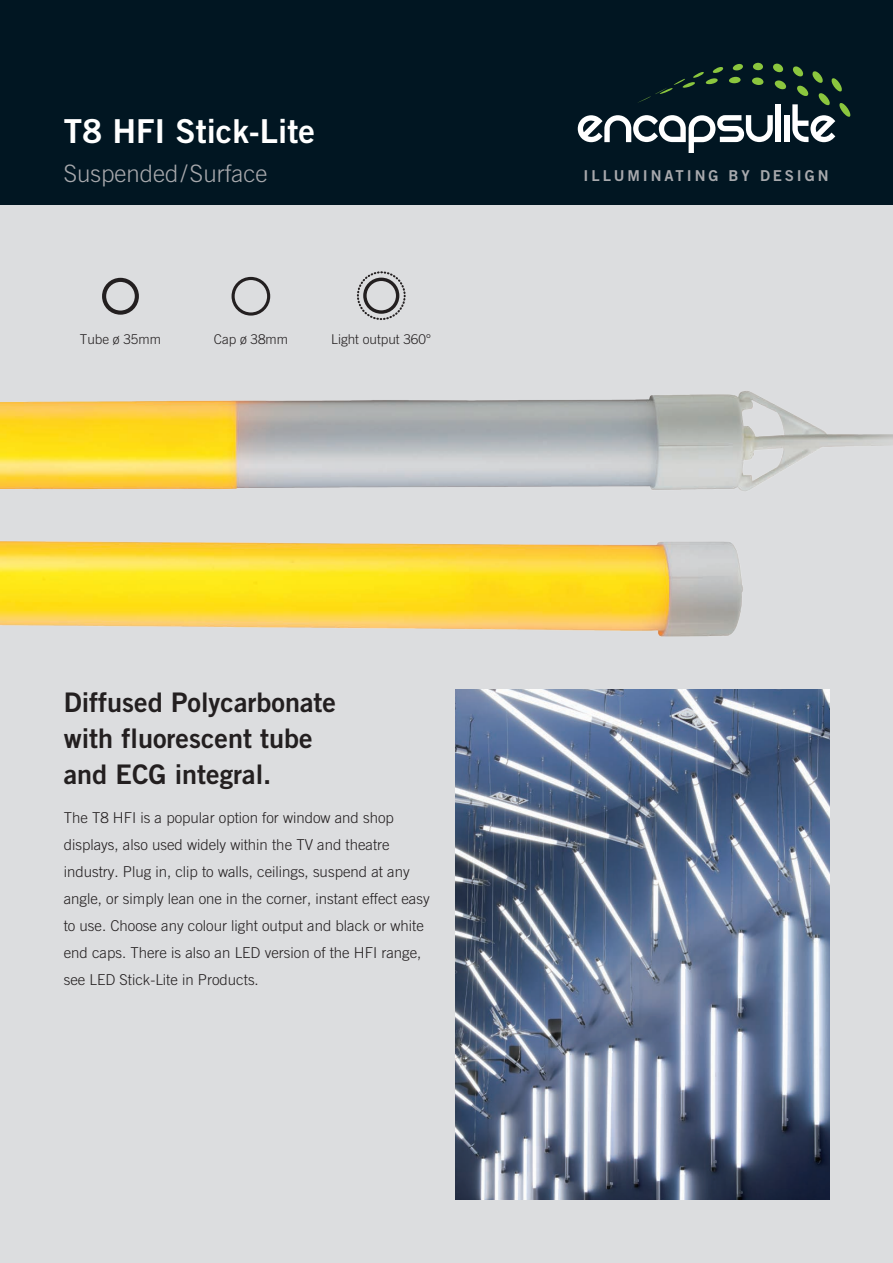
<style>
.page{position:relative;width:893px;height:1263px;background:#dcdddf}
.page>*{position:absolute;margin:0;border:0;box-sizing:border-box;transform-origin:0 0}
.t1{font:33px "Trade Gothic Bold Two";color:#fff}
.t2{font:27px/36px "Trade Gothic Bold Two";color:#231f20}
.t3{font:300 24px "Trade Gothic";color:#a8a9ad}
.t4{font:300 15px/27px "Trade Gothic";color:#231f20}
.t5{font:15px "Trade Gothic Bold Two";letter-spacing:.19em;color:#a8a9ad}
.t6{font:300 13.5px "Trade Gothic";color:#231f20}
</style>
<div class="page">
<div style="left:0;top:0;width:893px;height:204px;background:#011622"></div>
<svg style="left:578px;top:115px;width:195px;height:38px"></svg>
<div style="left:776px;top:104px;width:5px;height:38px;background:#fff"></div>
<div style="left:784px;top:115px;width:5px;height:27px;background:#fff"></div>
<div style="left:753px;top:63px;width:10px;height:7px;background:#8bc63e;border-radius:50%"></div>
<svg style="left:773px;top:63px;width:10px;height:10px"></svg>
<svg style="left:638px;top:64px;width:105px;height:39px"></svg>
<div style="left:752px;top:77px;width:11px;height:8px;background:#8bc63e;border-radius:50%"></div>
<svg style="left:775px;top:80px;width:11px;height:10px"></svg>
<svg style="left:792px;top:66px;width:59px;height:76px"></svg>
<div style="left:232px;top:277px;width:38px;height:39px;border:3px solid #231f20;border-radius:50%"></div>
<div style="left:363px;top:278px;width:36px;height:36px;border:3px solid #231f20;border-radius:50%"></div>
<div style="left:357px;top:271px;width:49px;height:49px;border:2px dashed #231f20;border-radius:50%"></div>
<div style="left:102px;top:278px;width:37px;height:37px;border:4px solid #231f20;border-radius:50%"></div>
<img style="left:455px;top:690px;width:374px;height:509px">
<img style="left:0;top:391px;width:893px;height:100px">
<img style="left:0;top:541px;width:743px;height:96px">
<h1 class="t1" style="left:64px;top:110px;width:253px">T8 HFI Stick-Lite</h1>
<h3 class="t3" style="left:64px;top:159px;width:205px">Suspended/Surface</h3>
<p class="t6" style="left:80px;top:331px;width:83px">Tube ø 35mm</p>
<p class="t6" style="left:214px;top:331px;width:76px">Cap ø 38mm</p>
<p class="t6" style="left:331px;top:331px;width:101px">Light output 360°</p>
<h2 class="t2" style="left:64px;top:683px;width:274px">Diffused Polycarbonate with fluorescent tube and ECG integral.</h2>
<p class="t4" style="left:64px;top:804px;width:367px">The T8 HFI is a popular option for window and shop displays, also used widely within the TV and theatre industry. Plug in, clip to walls, ceilings, suspend at any angle, or simply lean one in the corner, instant effect easy to use. Choose any colour light output and black or white end caps. There is also an LED version of the HFI range, see LED Stick-Lite in Products.</p>
<p class="t5" style="left:584px;top:167px;width:246px">ILLUMINATING BY DESIGN</p>
</div>
